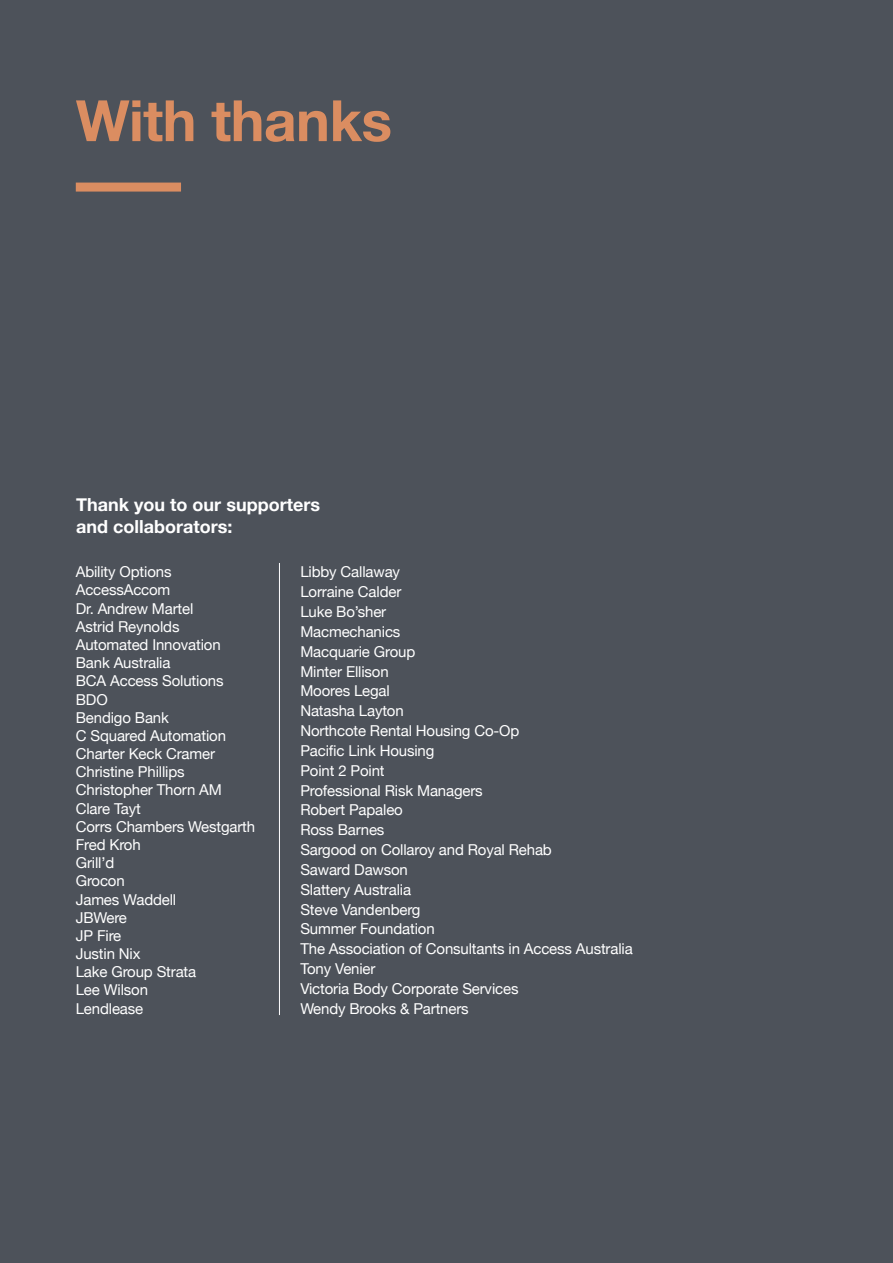
<style>
.page{position:relative;width:893px;height:1263px;background:#4d525a}
.page>*{position:absolute;margin:0;border:0;box-sizing:border-box;transform-origin:0 0}
.t1{font:700 57px "Helvetica Neue";letter-spacing:-.01em;color:#db8d61}
.t2{font:700 18px/22.5px "Helvetica Neue";color:#fff}
.t3{font:15px/18.1px "Helvetica Neue";letter-spacing:-.01em;color:#fff}
</style>
<div class="page">
<div style="left:76px;top:183px;width:105px;height:9px;background:#db8d61"></div>
<hr style="left:279px;top:563px;width:1px;height:452px;background:#fff">
<h1 class="t1" style="left:76px;top:76px;width:318px">With thanks</h1>
<p class="t2" style="left:76px;top:494px;width:245px">Thank you to our supporters and collaborators:</p>
<p class="t3" style="left:76px;top:564px;width:181px">Ability Options<br>AccessAccom<br>Dr. Andrew Martel<br>Astrid Reynolds<br>Automated Innovation<br>Bank Australia<br>BCA Access Solutions<br>BDO<br>Bendigo Bank<br>C Squared Automation<br>Charter Keck Cramer<br>Christine Phillips<br>Christopher Thorn AM<br>Clare Tayt<br>Corrs Chambers Westgarth<br>Fred Kroh<br>Grill’d<br>Grocon<br>James Waddell<br>JBWere<br>JP Fire<br>Justin Nix<br>Lake Group Strata<br>Lee Wilson<br>Lendlease</p>
<p class="t3" style="left:300px;top:563px;width:334px;line-height:19.8px">Libby Callaway<br>Lorraine Calder<br>Luke Bo’sher<br>Macmechanics<br>Macquarie Group<br>Minter Ellison<br>Moores Legal<br>Natasha Layton<br>Northcote Rental Housing Co-Op<br>Pacific Link Housing<br>Point 2 Point<br>Professional Risk Managers<br>Robert Papaleo<br>Ross Barnes<br>Sargood on Collaroy and Royal Rehab<br>Saward Dawson<br>Slattery Australia<br>Steve Vandenberg<br>Summer Foundation<br>The Association of Consultants in Access Australia<br>Tony Venier<br>Victoria Body Corporate Services<br>Wendy Brooks &amp; Partners</p>
</div>
